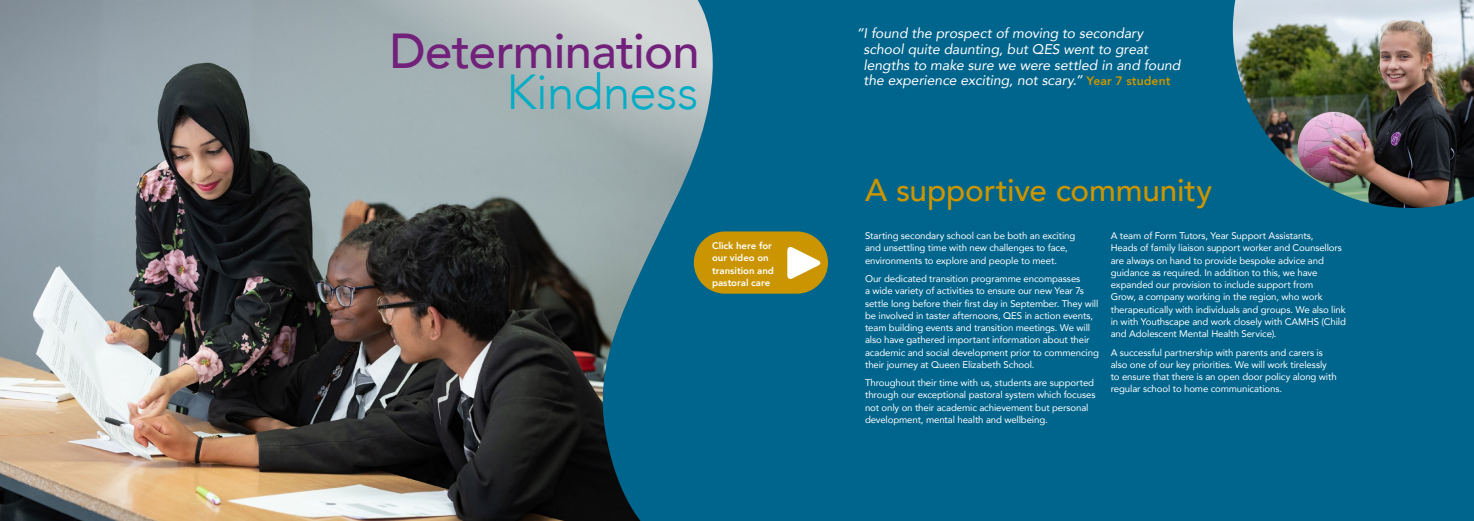
<style>
.page{position:relative;width:1474px;height:521px;background:#fff}
.page>*{position:absolute;margin:0;border:0;box-sizing:border-box;transform-origin:0 0}
.t1{font:500 49px "Avenir";letter-spacing:-.015em;color:#72217b}
.t2{font:300 49px "Avenir";letter-spacing:-.01em;color:#00adc6}
.t3{font:500 31.5px "Avenir";letter-spacing:-.005em;color:#ca9500}
.t4{font:italic 14px/15.8px "Avenir";letter-spacing:-.005em;color:#fff}
.t5{font:9.62px/12.2px "Avenir";letter-spacing:-.01em;color:#fff}
.t6{font:800 9.62px/12.2px "Avenir";color:#fff}
.s1{font-weight:800;font-style:normal;font-size:12.25px;color:#ca9500}
</style>
<div class="page">
<img style="left:0;top:0;width:593px;height:521px">
<svg style="left:343px;top:0;width:250px;height:239px;background:#9aa6a7"></svg>
<div style="left:737px;top:0;width:736px;height:521px;background:#00658c"></div>
<svg style="left:593px;top:0;width:235px;height:521px;fill:#00658c"></svg>
<img style="left:1232px;top:0;width:241px;height:208px">
<div style="left:693px;top:231px;width:135px;height:63px;background:#ca9500;border-radius:31px"></div>
<svg style="left:787px;top:247px;width:34px;height:32px"></svg>
<h1 class="t1" style="left:389px;top:9px;width:312px">Determination</h1>
<h1 class="t2" style="left:506px;top:63px;width:193px">Kindness</h1>
<p class="t6" style="left:712px;top:239px;width:63px">Click here for our video on transition and pastoral care</p>
<h3 class="t4" style="left:863px;top:25px;width:318px;text-indent:-7px">“I found the prospect of moving to secondary school quite daunting, but QES went to great lengths to make sure we were settled in and found the experience exciting, not scary.” <span class="s1">Year 7 student</span></h3>
<h2 class="t3" style="left:865px;top:163px;width:349px">A supportive community</h2>
<p class="t5" style="left:865px;top:229px;width:212px">Starting secondary school can be both an exciting and unsettling time with new challenges to face, environments to explore and people to meet.</p>
<p class="t5" style="left:865px;top:272px;width:235px">Our dedicated transition programme encompasses<br>a wide variety of activities to ensure our new Year 7s settle long before their first day in September. They will be involved in taster afternoons, QES in action events, team building events and transition meetings. We will also have gathered important information about their academic and social development prior to commencing their journey at Queen Elizabeth School.</p>
<p class="t5" style="left:865px;top:376px;width:232px">Throughout their time with us, students are supported through our exceptional pastoral system which focuses not only on their academic achievement but personal development, mental health and wellbeing.</p>
<p class="t5" style="left:1110px;top:229px;width:237px">A team of Form Tutors, Year Support Assistants,<br>Heads of family liaison support worker and Counsellors are always on hand to provide bespoke advice and guidance as required. In addition to this, we have expanded our provision to include support from<br>Grow, a company working in the region, who work therapeutically with individuals and groups. We also link in with Youthscape and work closely with CAMHS (Child and Adolescent Mental Health Service).</p>
<p class="t5" style="left:1110px;top:346px;width:227px">A successful partnership with parents and carers is also one of our key priorities. We will work tirelessly to ensure that there is an open door policy along with regular school to home communications.</p>
</div>
